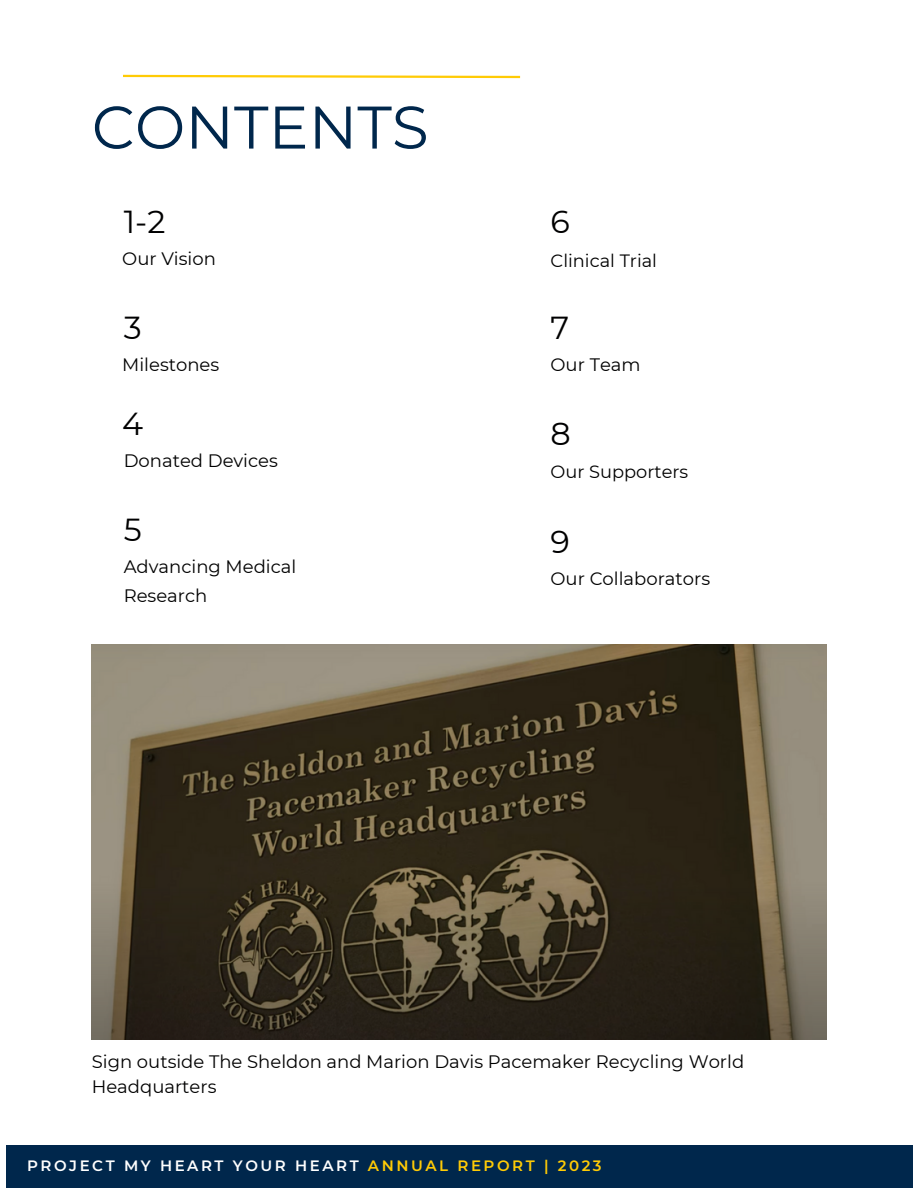
<style>
.page{position:relative;width:918px;height:1188px;background:#fff}
.page>*{position:absolute;margin:0;border:0;box-sizing:border-box;transform-origin:0 0}
.t1{font:60px "Montserrat";color:#00274c}
.t2{font:31.8px "Montserrat";color:#000001}
.t3{font:18px/29.2px "Montserrat";color:#000001}
.t4{font:17.85px "Montserrat";color:#000001}
.t5{font:600 15px "Montserrat";letter-spacing:.17em;color:#fff}
.s1{color:#ffcb05}
</style>
<div class="page">
<svg style="left:123px;top:74px;width:398px;height:5px"></svg>
<div style="left:6px;top:1145px;width:906px;height:43px;background:#00274c"></div>
<img style="left:92px;top:644px;width:734px;height:395px">
<h3 class="t1" style="left:92px;top:90px;width:338px">CONTENTS</h3>
<p class="t2" style="left:124px;top:202px;width:43px">1-2</p>
<h3 class="t3" style="left:122px;top:244px;width:95px">Our Vision</h3>
<p class="t2" style="left:124px;top:308px;width:19px">3</p>
<h3 class="t3" style="left:122px;top:350px;width:99px">Milestones</h3>
<p class="t2" style="left:122px;top:404px;width:23px">4</p>
<h3 class="t3" style="left:124px;top:446px;width:156px">Donated Devices</h3>
<p class="t2" style="left:124px;top:510px;width:19px">5</p>
<h3 class="t3" style="left:124px;top:552px;width:174px">Advancing Medical<br>Research</h3>
<p class="t2" style="left:551px;top:202px;width:21px">6</p>
<h3 class="t4" style="left:551px;top:249px;width:108px">Clinical Trial</h3>
<p class="t2" style="left:551px;top:308px;width:20px">7</p>
<h3 class="t3" style="left:551px;top:350px;width:92px">Our Team</h3>
<p class="t2" style="left:551px;top:414px;width:22px">8</p>
<h3 class="t4" style="left:551px;top:461px;width:139px">Our Supporters</h3>
<p class="t2" style="left:551px;top:522px;width:21px">9</p>
<h3 class="t3" style="left:551px;top:564px;width:161px">Our Collaborators</h3>
<p class="t3" style="left:92px;top:1049px;width:654px;line-height:24.8px">Sign outside The Sheldon and Marion Davis Pacemaker Recycling World<br>Headquarters</p>
<h1 class="t5" style="left:27px;top:1157px;width:576px">PROJECT MY HEART YOUR HEART <span class="s1">ANNUAL REPORT | 2023</span></h1>
</div>
